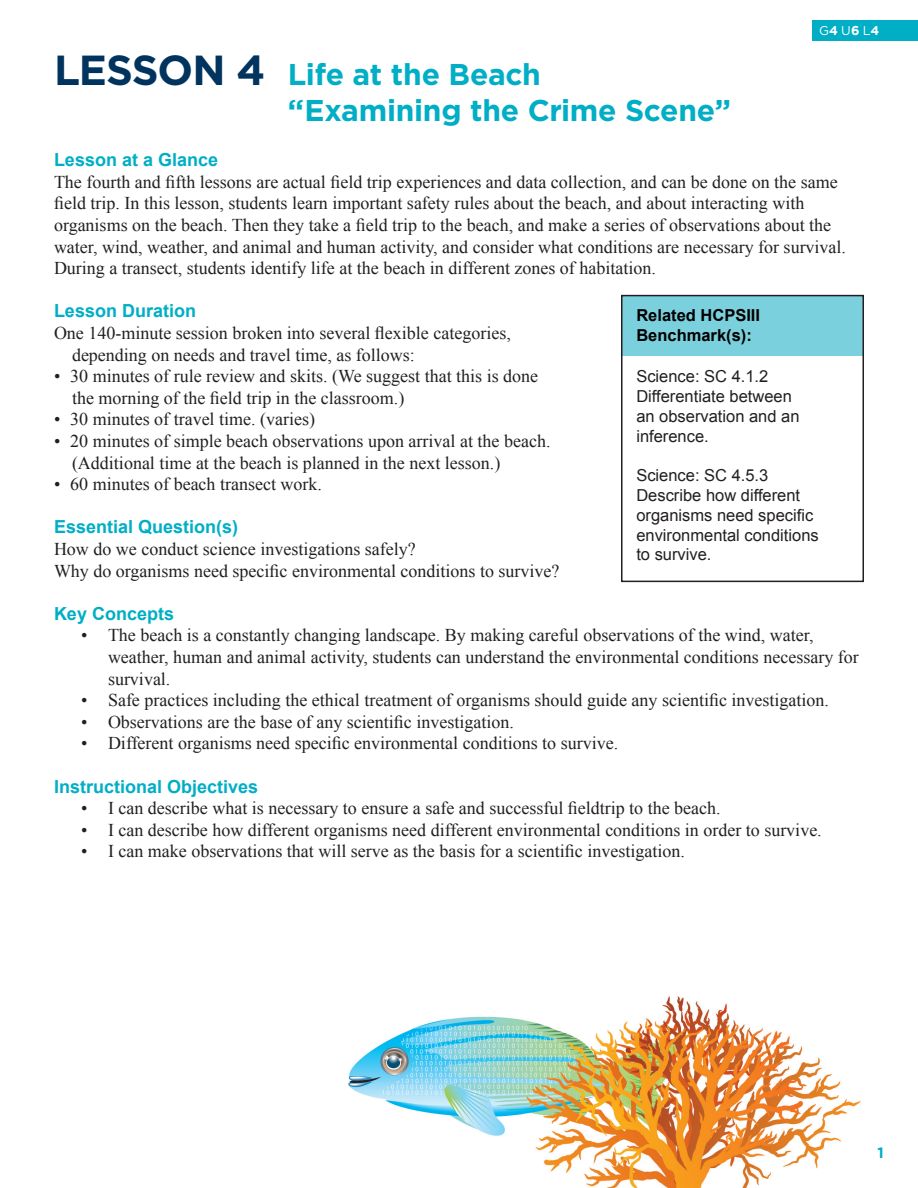
<style>
.page{position:relative;width:918px;height:1188px;background:#fff}
.page>*{position:absolute;margin:0;border:0;box-sizing:border-box;transform-origin:0 0}
.t1{font:700 30px/36px "Gotham";letter-spacing:-.01em;color:#00aec5}
.t2{font:18px/21.6px "Times New Roman";color:#231f20}
.t3{font:700 18px "Arial";color:#00aec5}
.t4{font:16.5px/19.8px "Arial";color:#231f20}
.t5{font:700 16.5px/19.8px "Arial";color:#000}
.t6{font:700 15px "Gotham";color:#00aec5}
.t7{font:12.75px "Gotham";color:#fff}
.s1{font-weight:700}
.s2{font-size:42px;color:#00345e}
</style>
<div class="page">
<img style="left:348px;top:1016px;width:176px;height:120px">
<img style="left:524px;top:996px;width:337px;height:192px">
<div style="left:621px;top:295px;width:243px;height:61px;background:#7bd0dd"></div>
<div style="left:621px;top:295px;width:243px;height:287px;border:2px solid #231f20"></div>
<div style="left:812px;top:20px;width:106px;height:20px;background:#00aec5"></div>
<p class="t7" style="left:819px;top:23px;width:62px">G<span class="s1">4</span> U<span class="s1">6</span> L<span class="s1">4</span></p>
<h1 class="t1" style="left:288px;top:55px;width:445px;text-indent:-234px"><span class="s2">LESSON 4</span> Life at the Beach<br>“Examining the Crime Scene”</h1>
<p class="t3" style="left:54px;top:148px;width:166px">Lesson at a Glance</p>
<p class="t2" style="left:54px;top:171px;width:794px">The fourth and fifth lessons are actual field trip experiences and data collection, and can be done on the same field trip. In this lesson, students learn important safety rules about the beach, and about interacting with organisms on the beach. Then they take a field trip to the beach, and make a series of observations about the water, wind, weather, and animal and human activity, and consider what conditions are necessary for survival.<br>During a transect, students identify life at the beach in different zones of habitation.</p>
<p class="t3" style="left:54px;top:299px;width:144px">Lesson Duration</p>
<p class="t2" style="left:72px;top:322px;width:440px;text-indent:-18px">One 140-minute session broken into several flexible categories, depending on needs and travel time, as follows:</p>
<p class="t2" style="left:72px;top:365px;width:468px;text-indent:-18px">• 30 minutes of rule review and skits. (We suggest that this is done the morning of the field trip in the classroom.)</p>
<p class="t2" style="left:54px;top:408px;width:263px">• 30 minutes of travel time. (varies)</p>
<p class="t2" style="left:72px;top:430px;width:480px;text-indent:-18px">• 20 minutes of simple beach observations upon arrival at the beach. (Additional time at the beach is planned in the next lesson.)</p>
<p class="t2" style="left:54px;top:473px;width:270px">• 60 minutes of beach transect work.</p>
<p class="t3" style="left:54px;top:515px;width:186px">Essential Question(s)</p>
<p class="t2" style="left:54px;top:538px;width:507px">How do we conduct science investigations safely?<br>Why do organisms need specific environmental conditions to survive?</p>
<p class="t3" style="left:54px;top:602px;width:122px">Key Concepts</p>
<p class="t2" style="left:108px;top:624px;width:752px;text-indent:-27px">• The beach is a constantly changing landscape. By making careful observations of the wind, water, weather, human and animal activity, students can understand the environmental conditions necessary for survival.</p>
<p class="t2" style="left:81px;top:689px;width:750px">• Safe practices including the ethical treatment of organisms should guide any scientific investigation.</p>
<p class="t2" style="left:81px;top:711px;width:434px">• Observations are the base of any scientific investigation.</p>
<p class="t2" style="left:81px;top:732px;width:539px">• Different organisms need specific environmental conditions to survive.</p>
<p class="t3" style="left:54px;top:774px;width:206px">Instructional Objectives</p>
<p class="t2" style="left:81px;top:797px;width:641px">• I can describe what is necessary to ensure a safe and successful fieldtrip to the beach.</p>
<p class="t2" style="left:81px;top:819px;width:742px">• I can describe how different organisms need different environmental conditions in order to survive.</p>
<p class="t2" style="left:81px;top:840px;width:605px">• I can make observations that will serve as the basis for a scientific investigation.</p>
<p class="t5" style="left:636px;top:306px;width:125px">Related HCPSIII<br>Benchmark(s):</p>
<p class="t4" style="left:636px;top:367px;width:165px">Science: SC 4.1.2<br>Differentiate between an observation and an inference.</p>
<p class="t4" style="left:636px;top:466px;width:184px">Science: SC 4.5.3<br>Describe how different organisms need specific environmental conditions to survive.</p>
<p class="t6" style="left:878px;top:1144px;width:8px">1</p>
</div>
